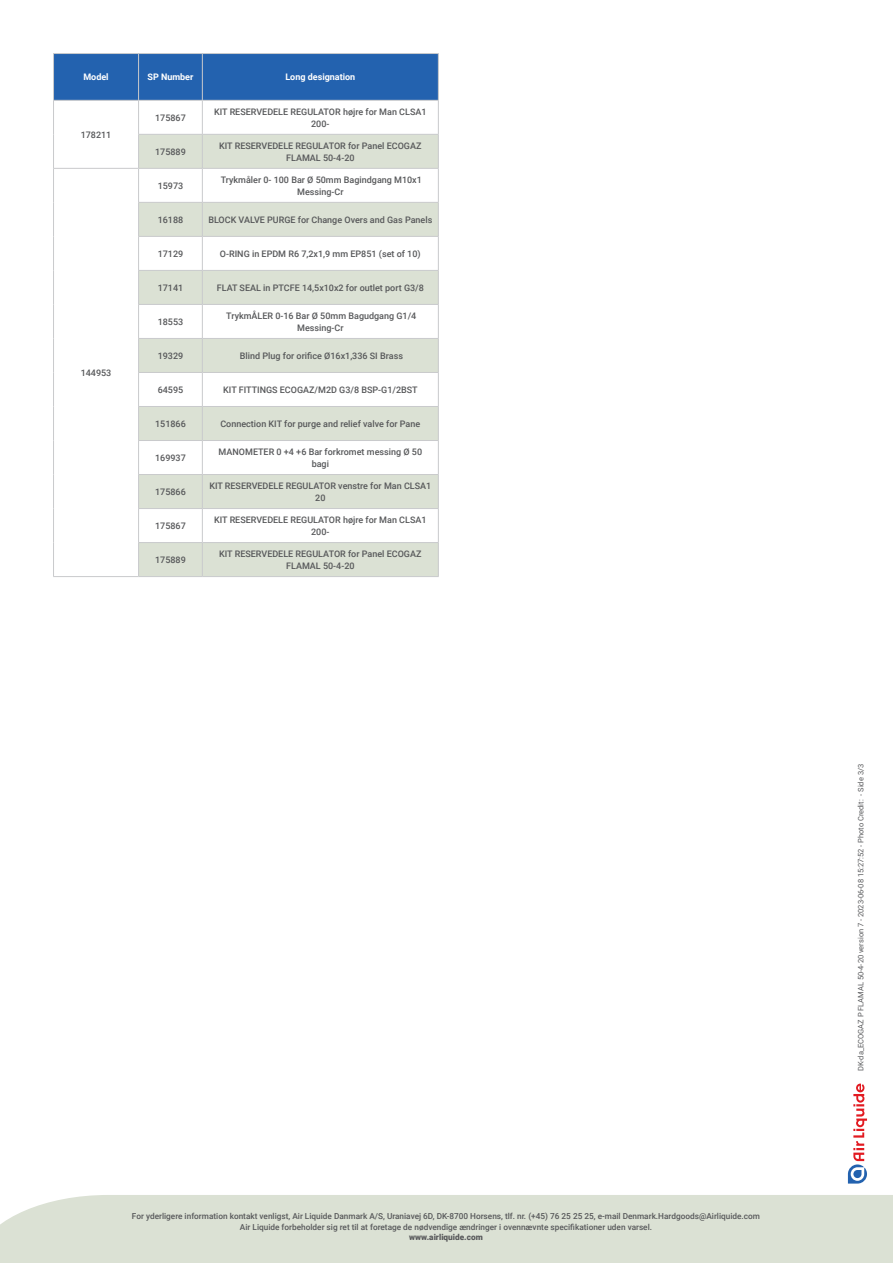
<style>
.page{position:relative;width:893px;height:1263px;background:#fff}
.page>*{position:absolute;margin:0;border:0;box-sizing:border-box;transform-origin:0 0}
.Tableau_texte_intéri{font:500 9px/12px "Roboto";color:#57585a;text-align:center}
.Tableau_entete_blanc{font:700 9px "Roboto";color:#fff}
.t1{font:500 8.25px/10.5px "Roboto";color:#57585a;text-align:center}
.t2{font:900 8.25px "Roboto";color:#57585a}
.t3{font:7.5px "Roboto";color:#57585a}
</style>
<div class="page">
<div style="left:0;top:1195px;width:893px;height:68px;background:#dbe1d4"></div>
<svg style="left:848px;top:1083px;width:19px;height:100px"></svg>
<div style="left:54px;top:54px;width:384px;height:46px;background:#2362af"></div>
<svg style="left:139px;top:135px;width:299px;height:441px;fill:#dbe1d4"></svg>
<hr style="left:202px;top:101px;width:1px;height:33px;background:#c9cacc">
<hr style="left:138px;top:134px;width:64px;height:1px;background:#c9cacc">
<hr style="left:202px;top:135px;width:1px;height:33px;background:#c9cacc">
<hr style="left:139px;top:168px;width:63px;height:1px;background:#c9cacc">
<hr style="left:202px;top:169px;width:1px;height:33px;background:#c9cacc">
<hr style="left:138px;top:202px;width:64px;height:1px;background:#c9cacc">
<hr style="left:202px;top:203px;width:1px;height:33px;background:#c9cacc">
<hr style="left:138px;top:236px;width:64px;height:1px;background:#c9cacc">
<hr style="left:202px;top:237px;width:1px;height:33px;background:#c9cacc">
<hr style="left:138px;top:270px;width:64px;height:1px;background:#c9cacc">
<hr style="left:202px;top:271px;width:1px;height:33px;background:#c9cacc">
<hr style="left:138px;top:304px;width:64px;height:1px;background:#c9cacc">
<hr style="left:202px;top:305px;width:1px;height:33px;background:#c9cacc">
<hr style="left:138px;top:338px;width:64px;height:1px;background:#c9cacc">
<hr style="left:202px;top:339px;width:1px;height:33px;background:#c9cacc">
<hr style="left:138px;top:372px;width:64px;height:1px;background:#c9cacc">
<hr style="left:202px;top:373px;width:1px;height:33px;background:#c9cacc">
<hr style="left:138px;top:406px;width:64px;height:1px;background:#c9cacc">
<hr style="left:202px;top:407px;width:1px;height:33px;background:#c9cacc">
<hr style="left:138px;top:440px;width:64px;height:1px;background:#c9cacc">
<hr style="left:202px;top:441px;width:1px;height:33px;background:#c9cacc">
<hr style="left:138px;top:474px;width:64px;height:1px;background:#c9cacc">
<hr style="left:202px;top:475px;width:1px;height:33px;background:#c9cacc">
<hr style="left:138px;top:508px;width:64px;height:1px;background:#c9cacc">
<hr style="left:202px;top:509px;width:1px;height:33px;background:#c9cacc">
<hr style="left:138px;top:542px;width:64px;height:1px;background:#c9cacc">
<hr style="left:202px;top:543px;width:1px;height:33px;background:#c9cacc">
<hr style="left:139px;top:576px;width:63px;height:1px;background:#c9cacc">
<hr style="left:438px;top:101px;width:1px;height:33px;background:#c9cacc">
<hr style="left:202px;top:134px;width:237px;height:1px;background:#c9cacc">
<hr style="left:438px;top:135px;width:1px;height:33px;background:#c9cacc">
<hr style="left:202px;top:168px;width:237px;height:1px;background:#c9cacc">
<hr style="left:438px;top:169px;width:1px;height:33px;background:#c9cacc">
<hr style="left:202px;top:202px;width:237px;height:1px;background:#c9cacc">
<hr style="left:438px;top:203px;width:1px;height:33px;background:#c9cacc">
<hr style="left:202px;top:236px;width:237px;height:1px;background:#c9cacc">
<hr style="left:438px;top:237px;width:1px;height:33px;background:#c9cacc">
<hr style="left:202px;top:270px;width:237px;height:1px;background:#c9cacc">
<hr style="left:438px;top:271px;width:1px;height:33px;background:#c9cacc">
<hr style="left:202px;top:304px;width:237px;height:1px;background:#c9cacc">
<hr style="left:438px;top:305px;width:1px;height:33px;background:#c9cacc">
<hr style="left:202px;top:338px;width:237px;height:1px;background:#c9cacc">
<hr style="left:438px;top:339px;width:1px;height:33px;background:#c9cacc">
<hr style="left:202px;top:372px;width:237px;height:1px;background:#c9cacc">
<hr style="left:438px;top:373px;width:1px;height:33px;background:#c9cacc">
<hr style="left:202px;top:406px;width:237px;height:1px;background:#c9cacc">
<hr style="left:438px;top:407px;width:1px;height:33px;background:#c9cacc">
<hr style="left:202px;top:440px;width:237px;height:1px;background:#c9cacc">
<hr style="left:438px;top:441px;width:1px;height:33px;background:#c9cacc">
<hr style="left:202px;top:474px;width:237px;height:1px;background:#c9cacc">
<hr style="left:438px;top:475px;width:1px;height:33px;background:#c9cacc">
<hr style="left:202px;top:508px;width:237px;height:1px;background:#c9cacc">
<hr style="left:438px;top:509px;width:1px;height:33px;background:#c9cacc">
<hr style="left:202px;top:542px;width:237px;height:1px;background:#c9cacc">
<hr style="left:438px;top:543px;width:1px;height:33px;background:#c9cacc">
<hr style="left:202px;top:576px;width:237px;height:1px;background:#c9cacc">
<hr style="left:53px;top:53px;width:86px;height:1px;background:#c9cacc">
<hr style="left:53px;top:54px;width:1px;height:46px;background:#c9cacc">
<hr style="left:139px;top:53px;width:63px;height:1px;background:#c9cacc">
<hr style="left:138px;top:54px;width:1px;height:46px;background:#c9cacc">
<hr style="left:202px;top:53px;width:237px;height:1px;background:#c9cacc">
<hr style="left:202px;top:54px;width:1px;height:46px;background:#c9cacc">
<hr style="left:438px;top:54px;width:1px;height:46px;background:#c9cacc">
<hr style="left:53px;top:100px;width:86px;height:1px;background:#c9cacc">
<hr style="left:53px;top:101px;width:1px;height:33px;background:#c9cacc">
<hr style="left:139px;top:100px;width:63px;height:1px;background:#c9cacc">
<hr style="left:138px;top:101px;width:1px;height:33px;background:#c9cacc">
<hr style="left:202px;top:100px;width:237px;height:1px;background:#c9cacc">
<hr style="left:53px;top:134px;width:1px;height:34px;background:#c9cacc">
<hr style="left:138px;top:135px;width:1px;height:33px;background:#c9cacc">
<hr style="left:53px;top:168px;width:86px;height:1px;background:#c9cacc">
<hr style="left:53px;top:169px;width:1px;height:33px;background:#c9cacc">
<hr style="left:138px;top:169px;width:1px;height:33px;background:#c9cacc">
<hr style="left:53px;top:202px;width:1px;height:34px;background:#c9cacc">
<hr style="left:138px;top:203px;width:1px;height:33px;background:#c9cacc">
<hr style="left:53px;top:236px;width:1px;height:34px;background:#c9cacc">
<hr style="left:138px;top:237px;width:1px;height:33px;background:#c9cacc">
<hr style="left:53px;top:270px;width:1px;height:34px;background:#c9cacc">
<hr style="left:138px;top:271px;width:1px;height:33px;background:#c9cacc">
<hr style="left:53px;top:304px;width:1px;height:34px;background:#c9cacc">
<hr style="left:138px;top:305px;width:1px;height:33px;background:#c9cacc">
<hr style="left:53px;top:338px;width:1px;height:34px;background:#c9cacc">
<hr style="left:138px;top:339px;width:1px;height:33px;background:#c9cacc">
<hr style="left:53px;top:372px;width:1px;height:34px;background:#c9cacc">
<hr style="left:138px;top:373px;width:1px;height:33px;background:#c9cacc">
<hr style="left:53px;top:406px;width:1px;height:34px;background:#c9cacc">
<hr style="left:138px;top:407px;width:1px;height:33px;background:#c9cacc">
<hr style="left:53px;top:440px;width:1px;height:34px;background:#c9cacc">
<hr style="left:138px;top:441px;width:1px;height:33px;background:#c9cacc">
<hr style="left:53px;top:474px;width:1px;height:34px;background:#c9cacc">
<hr style="left:138px;top:475px;width:1px;height:33px;background:#c9cacc">
<hr style="left:53px;top:508px;width:1px;height:35px;background:#c9cacc">
<hr style="left:138px;top:509px;width:1px;height:33px;background:#c9cacc">
<hr style="left:53px;top:543px;width:1px;height:33px;background:#c9cacc">
<hr style="left:138px;top:543px;width:1px;height:33px;background:#c9cacc">
<hr style="left:53px;top:576px;width:86px;height:1px;background:#c9cacc">
<p class="Tableau_entete_blanc" style="left:83px;top:71px;width:27px">Model</p>
<p class="Tableau_entete_blanc" style="left:147px;top:71px;width:47px">SP Number</p>
<p class="Tableau_entete_blanc" style="left:285px;top:71px;width:71px">Long designation</p>
<p class="Tableau_texte_intéri" style="left:81px;top:128px;width:32px">178211</p>
<p class="Tableau_texte_intéri" style="left:81px;top:366px;width:32px">144953</p>
<p class="Tableau_texte_intéri" style="left:155px;top:111px;width:32px">175867</p>
<p class="Tableau_texte_intéri" style="left:214px;top:105px;width:214px">KIT RESERVEDELE REGULATOR højre for Man CLSA1<br>200-</p>
<p class="Tableau_texte_intéri" style="left:155px;top:145px;width:32px">175889</p>
<p class="Tableau_texte_intéri" style="left:219px;top:139px;width:204px">KIT RESERVEDELE REGULATOR for Panel ECOGAZ<br>FLAMAL 50-4-20</p>
<p class="Tableau_texte_intéri" style="left:158px;top:179px;width:27px">15973</p>
<p class="Tableau_texte_intéri" style="left:221px;top:173px;width:203px">Trykmåler 0- 100 Bar Ø 50mm Bagindgang M10x1<br>Messing-Cr</p>
<p class="Tableau_texte_intéri" style="left:158px;top:213px;width:27px">16188</p>
<p class="Tableau_texte_intéri" style="left:208px;top:213px;width:225px">BLOCK VALVE PURGE for Change Overs and Gas Panels</p>
<p class="Tableau_texte_intéri" style="left:158px;top:247px;width:27px">17129</p>
<p class="Tableau_texte_intéri" style="left:220px;top:247px;width:202px">O-RING in EPDM R6 7,2x1,9 mm EP851 (set of 10)</p>
<p class="Tableau_texte_intéri" style="left:158px;top:281px;width:27px">17141</p>
<p class="Tableau_texte_intéri" style="left:217px;top:281px;width:209px">FLAT SEAL in PTCFE 14,5x10x2 for outlet port G3/8</p>
<p class="Tableau_texte_intéri" style="left:158px;top:315px;width:27px">18553</p>
<p class="Tableau_texte_intéri" style="left:226px;top:309px;width:192px">TrykmÅLER 0-16 Bar Ø 50mm Bagudgang G1/4<br>Messing-Cr</p>
<p class="Tableau_texte_intéri" style="left:158px;top:349px;width:27px">19329</p>
<p class="Tableau_texte_intéri" style="left:240px;top:349px;width:165px">Blind Plug for orifice Ø16x1,336 SI Brass</p>
<p class="Tableau_texte_intéri" style="left:158px;top:383px;width:27px">64595</p>
<p class="Tableau_texte_intéri" style="left:223px;top:383px;width:196px">KIT FITTINGS ECOGAZ/M2D G3/8 BSP-G1/2BST</p>
<p class="Tableau_texte_intéri" style="left:155px;top:417px;width:32px">151866</p>
<p class="Tableau_texte_intéri" style="left:220px;top:417px;width:201px">Connection KIT for purge and relief valve for Pane</p>
<p class="Tableau_texte_intéri" style="left:155px;top:451px;width:32px">169937</p>
<p class="Tableau_texte_intéri" style="left:219px;top:445px;width:205px">MANOMETER 0 +4 +6 Bar forkromet messing Ø 50 bagi</p>
<p class="Tableau_texte_intéri" style="left:155px;top:485px;width:32px">175866</p>
<p class="Tableau_texte_intéri" style="left:209px;top:479px;width:223px">KIT RESERVEDELE REGULATOR venstre for Man CLSA1<br>20</p>
<p class="Tableau_texte_intéri" style="left:155px;top:519px;width:32px">175867</p>
<p class="Tableau_texte_intéri" style="left:214px;top:513px;width:214px">KIT RESERVEDELE REGULATOR højre for Man CLSA1<br>200-</p>
<p class="Tableau_texte_intéri" style="left:155px;top:553px;width:32px">175889</p>
<p class="Tableau_texte_intéri" style="left:219px;top:547px;width:204px">KIT RESERVEDELE REGULATOR for Panel ECOGAZ<br>FLAMAL 50-4-20</p>
<p class="t1" style="left:132px;top:1211px;width:630px">For yderligere information kontakt venligst, Air Liquide Danmark A/S, Uraniavej 6D, DK-8700 Horsens, tlf. nr. (+45) 76 25 25 25, e-mail Denmark.Hardgoods@Airliquide.com<br>Air Liquide forbeholder sig ret til at foretage de nødvendige ændringer i ovennævnte specifikationer uden varsel.</p>
<p class="t2" style="left:409px;top:1231px;width:75px">www.airliquide.com</p>
<p class="t3" style="left:856px;top:1071px;width:309px;rotate:-90deg">DK-da_ECOGAZ P FLAMAL 50-4-20 version 7 - 2023-06-08 15:27:52 - Photo Credit: - Side 3/3</p>
</div>
